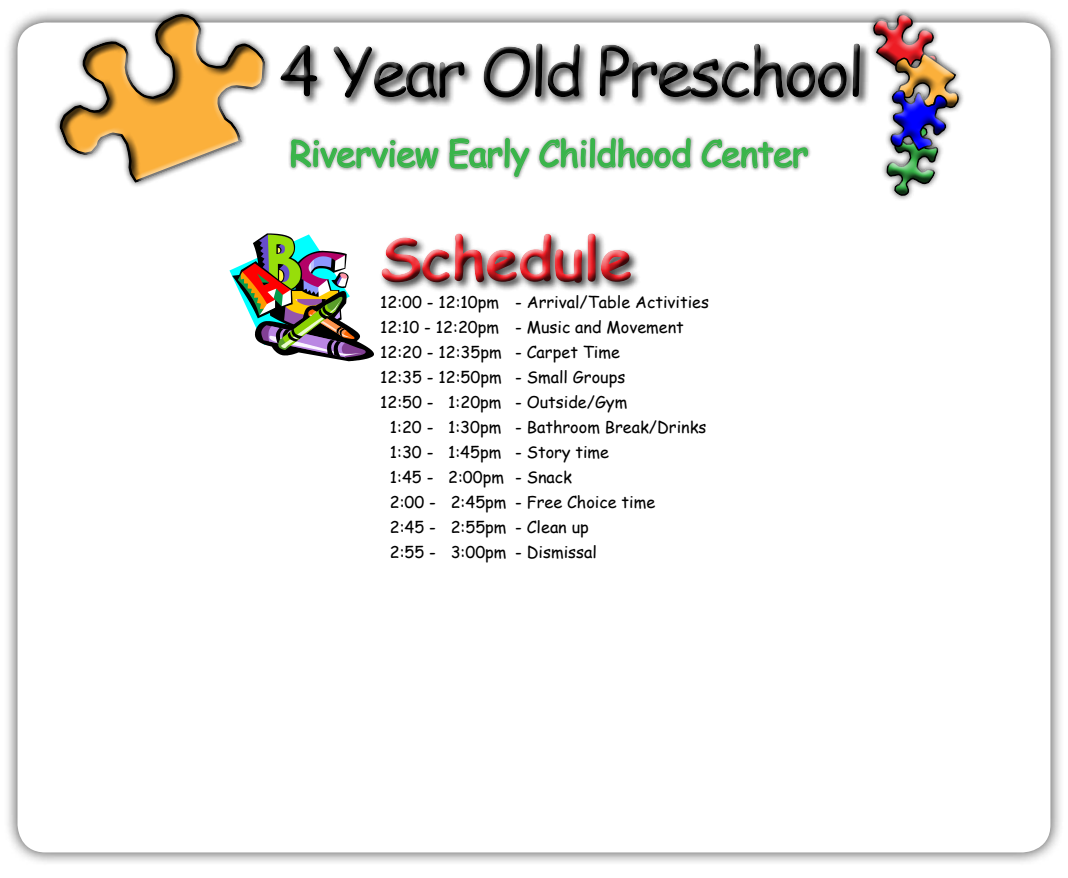
<style>
.page{position:relative;width:1068px;height:878px;background:#fff}
.page>*{position:absolute;margin:0;border:0;box-sizing:border-box;transform-origin:0 0}
.t1{font:700 60px "Comic Sans MS";letter-spacing:-.01em;color:#ed1c24}
.t2{font:35px "Comic Sans MS";letter-spacing:-.02em;color:#39b54a}
.t3{font:16.25px "Comic Sans MS";color:#000}
</style>
<div class="page">
<div style="left:3px;top:8px;width:1060px;height:858px;background:#000;opacity:.75"></div>
<div style="left:18px;top:22px;width:1032px;height:830px;background:#fff;border-radius:28px"></div>
<div style="left:375px;top:229px;width:265px;height:62px;background:#000;opacity:.75"></div>
<div style="left:273px;top:39px;width:596px;height:68px;background:#000;opacity:.75"></div>
<img style="left:229px;top:233px;width:145px;height:128px">
<svg style="left:801px;top:8px;width:201px;height:192px"></svg>
<div style="left:283px;top:129px;width:532px;height:54px;background:#fff"></div>
<svg style="left:290px;top:139px;width:149px;height:30px"></svg>
<svg style="left:449px;top:138px;width:81px;height:40px"></svg>
<svg style="left:539px;top:138px;width:152px;height:33px"></svg>
<svg style="left:701px;top:139px;width:107px;height:30px"></svg>
<svg style="left:35px;top:8px;width:255px;height:178px"></svg>
<h2 class="t2" style="left:289px;top:128px;width:520px">Riverview Early Childhood Center</h2>
<h1 class="t1" style="left:380px;top:214px;width:254px">Schedule</h1>
<p class="t3" style="left:380px;top:290px;width:330px">12:00 - 12:10pm - Arrival/Table Activities</p>
<p class="t3" style="left:380px;top:315px;width:305px">12:10 - 12:20pm - Music and Movement</p>
<p class="t3" style="left:380px;top:340px;width:241px">12:20 - 12:35pm - Carpet Time</p>
<p class="t3" style="left:380px;top:364px;width:247px">12:35 - 12:50pm - Small Groups</p>
<p class="t3" style="left:380px;top:389px;width:249px">12:50 - 1:20pm - Outside/Gym</p>
<p class="t3" style="left:390px;top:414px;width:318px">1:20 - 1:30pm - Bathroom Break/Drinks</p>
<p class="t3" style="left:390px;top:439px;width:221px">1:30 - 1:45pm - Story time</p>
<p class="t3" style="left:390px;top:464px;width:184px">1:45 - 2:00pm - Snack</p>
<p class="t3" style="left:390px;top:489px;width:267px">2:00 - 2:45pm - Free Choice time</p>
<p class="t3" style="left:390px;top:514px;width:200px">2:45 - 2:55pm - Clean up</p>
<p class="t3" style="left:390px;top:539px;width:208px">2:55 - 3:00pm - Dismissal</p>
</div>
